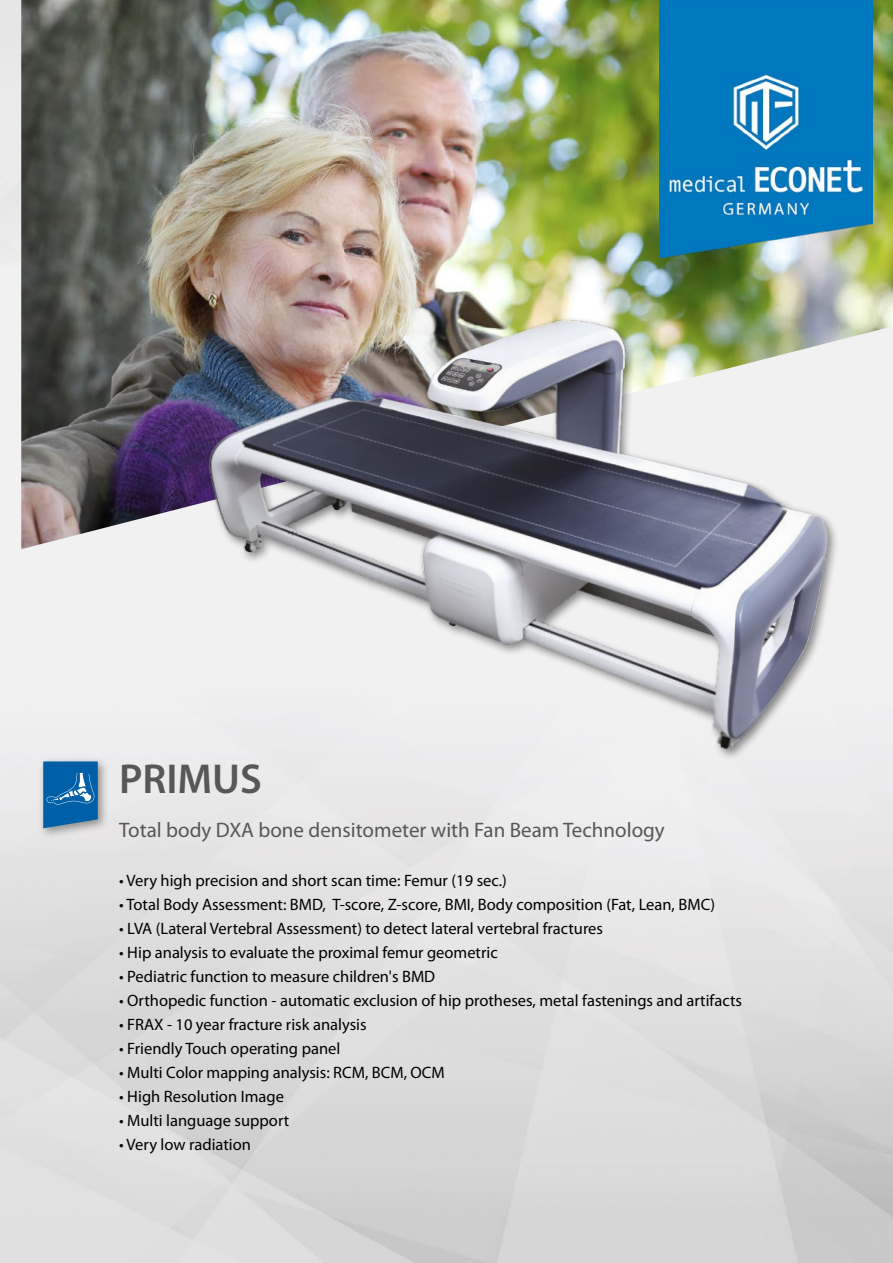
<style>
.page{position:relative;width:893px;height:1263px;background:#fff}
.page>*{position:absolute;margin:0;border:0;box-sizing:border-box;transform-origin:0 0}
.t1{font:600 42px "Myriad Pro";color:#575756}
.t2{font:21px "Myriad Pro";color:#575756}
.t3{font:16.5px "Myriad Pro";color:#000}
</style>
<div class="page">
<img style="left:21px;top:0;width:872px;height:549px">
<img style="left:660px;top:0;width:212px;height:257px">
<div style="left:38px;top:756px;width:72px;height:83px;background:#000;opacity:.4"></div>
<svg style="left:43px;top:761px;width:55px;height:67px;background:#1f71ae"></svg>
<img style="left:190px;top:283px;width:672px;height:488px">
<h1 class="t1" style="left:119px;top:752px;width:144px">PRIMUS</h1>
<p class="t2" style="left:119px;top:818px;width:547px">Total body DXA bone densitometer with Fan Beam Technology</p>
<p class="t3" style="left:119px;top:871px;width:389px">• Very high precision and short scan time: Femur (19 sec.)</p>
<p class="t3" style="left:119px;top:895px;width:598px">• Total Body Assessment: BMD, T-score, Z-score, BMI, Body composition (Fat, Lean, BMC)</p>
<p class="t3" style="left:119px;top:919px;width:485px">• LVA (Lateral Vertebral Assessment) to detect lateral vertebral fractures</p>
<p class="t3" style="left:119px;top:943px;width:380px">• Hip analysis to evaluate the proximal femur geometric</p>
<p class="t3" style="left:119px;top:967px;width:318px">• Pediatric function to measure children's BMD</p>
<p class="t3" style="left:119px;top:991px;width:624px">• Orthopedic function - automatic exclusion of hip protheses, metal fastenings and artifacts</p>
<p class="t3" style="left:119px;top:1015px;width:249px">• FRAX - 10 year fracture risk analysis</p>
<p class="t3" style="left:119px;top:1039px;width:223px">• Friendly Touch operating panel</p>
<p class="t3" style="left:119px;top:1063px;width:327px">• Multi Color mapping analysis: RCM, BCM, OCM</p>
<p class="t3" style="left:119px;top:1087px;width:166px">• High Resolution Image</p>
<p class="t3" style="left:119px;top:1111px;width:172px">• Multi language support</p>
<p class="t3" style="left:119px;top:1135px;width:133px">• Very low radiation</p>
</div>
